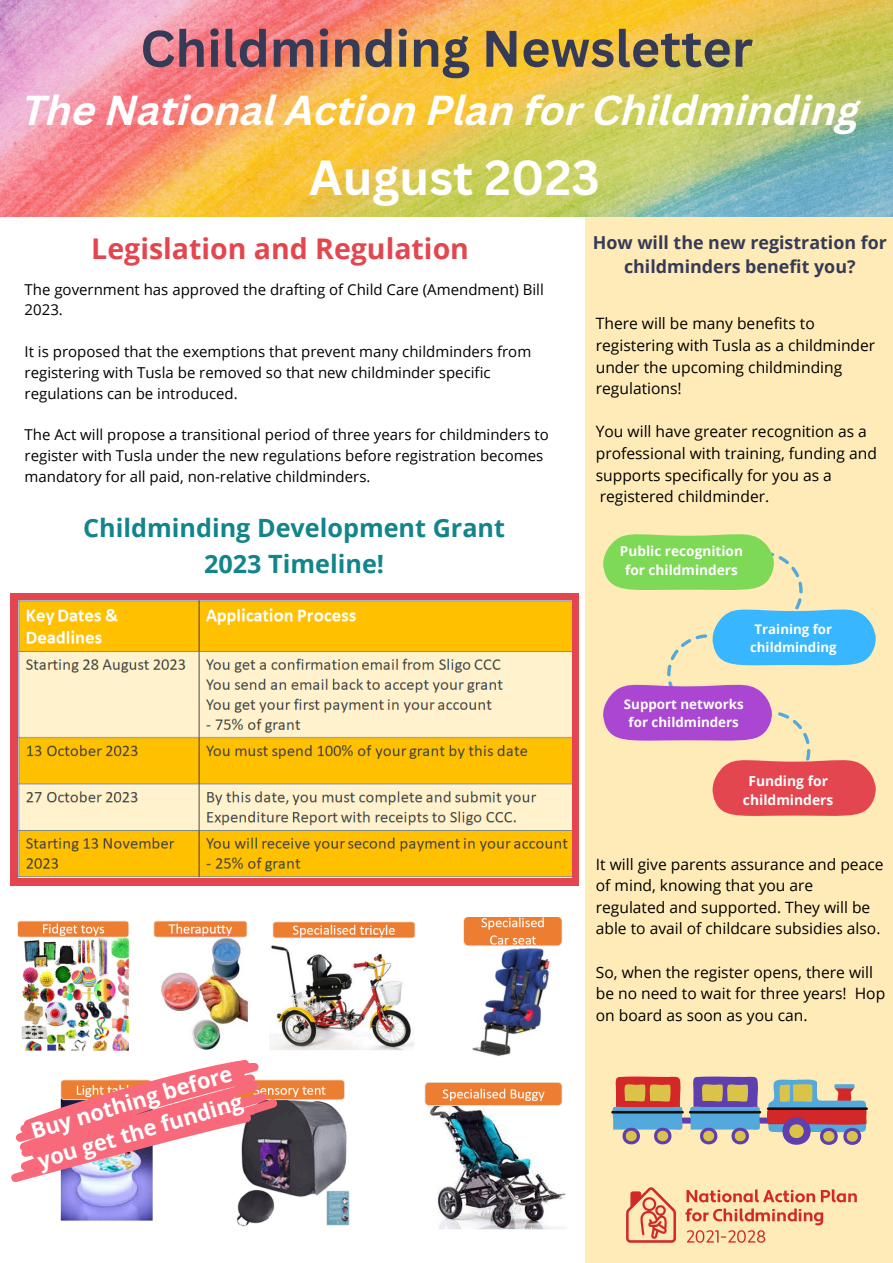
<style>
.page{position:relative;width:893px;height:1263px;background:#fff}
.page>*{position:absolute;margin:0;border:0;box-sizing:border-box;transform-origin:0 0}
.t1{font:700 50.25px "Canva Sans";color:#353b57}
.t2{font:700 48px "Canva Sans";color:#fff}
.t3{font:italic 700 40.72px "Canva Sans";color:#fff}
.t4{font:700 34.5px "Canva Sans";color:#fff}
.t5{font:700 28.5px "Open Sans";color:#e44650}
.t6{font:700 25.2px "Open Sans";color:#12858b}
.t7{font:700 21.83px/29.9px "Open Sans";color:#fff}
.t8{font:700 17.85px/24.9px "Open Sans";color:#353b57;text-align:center}
.t9{font:15.6px/21.6px "Open Sans";color:#000}
.t10{font:15px/20.9px "Open Sans";color:#000}
.t11{font:700 13.88px/19.1px "Open Sans";color:#fff;text-align:center}
.t12{font:700 13.65px "Open Sans";color:#fff}
.t13{font:700 13.35px "Open Sans";color:#fff}
.t14{font:700 13.27px/18.4px "Open Sans";color:#fff;text-align:center}
</style>
<div class="page">
<div style="left:585px;top:217px;width:308px;height:1046px;background:#ffebb7"></div>
<img style="left:626px;top:1187px;width:231px;height:56px">
<img style="left:0;top:0;width:893px;height:217px">
<div style="left:10px;top:593px;width:569px;height:293px;background:#e44650"></div>
<img style="left:18px;top:601px;width:553px;height:276px">
<img style="left:17px;top:918px;width:549px;height:312px">
<svg style="left:11px;top:1048px;width:269px;height:143px"></svg>
<svg style="left:603px;top:534px;width:273px;height:282px"></svg>
<svg style="left:611px;top:1076px;width:256px;height:69px"></svg>
<p class="t1" style="left:140px;top:13px;width:614px">Childminding Newsletter</p>
<p class="t3" style="left:22px;top:94px;width:839px">The National Action Plan for Childminding</p>
<p class="t2" style="left:309px;top:144px;width:292px">August 2023</p>
<p class="t4" style="left:357px;top:161px;width:164px">May 2023</p>
<p class="t5" style="left:91px;top:229px;width:379px">Legislation and Regulation</p>
<p class="t10" style="left:25px;top:278px;width:521px">The government has approved the drafting of Child Care (Amendment) Bill<br>2023.</p>
<p class="t10" style="left:25px;top:341px;width:508px">It is proposed that the exemptions that prevent many childminders from registering with Tusla be removed so that new childminder specific regulations can be introduced.</p>
<p class="t10" style="left:25px;top:424px;width:525px">The Act will propose a transitional period of three years for childminders to register with Tusla under the new regulations before registration becomes mandatory for all paid, non-relative childminders.</p>
<p class="t6" style="left:83px;top:510px;width:423px">Childminding Development Grant</p>
<p class="t6" style="left:204px;top:546px;width:181px">2023 Timeline!</p>
<p class="t7" style="left:25px;top:1118px;width:214px;rotate:-17deg">Buy nothing before you get the funding</p>
<p class="t8" style="left:593px;top:229px;width:295px">How will the new registration for childminders benefit you?</p>
<p class="t9" style="left:596px;top:312px;width:281px">There will be many benefits to registering with Tusla as a childminder under the upcoming childminding regulations!</p>
<p class="t9" style="left:596px;top:420px;width:283px">You will have greater recognition as a professional with training, funding and supports specifically for you as a registered childminder.</p>
<p class="t12" style="left:620px;top:541px;width:125px">Public recognition</p>
<p class="t12" style="left:625px;top:560px;width:114px">for childminders</p>
<p class="t14" style="left:750px;top:619px;width:88px">Training for childminding</p>
<p class="t13" style="left:624px;top:694px;width:121px">Support networks</p>
<p class="t13" style="left:628px;top:713px;width:112px">for childminders</p>
<p class="t11" style="left:743px;top:771px;width:92px">Funding for childminders</p>
<p class="t9" style="left:596px;top:853px;width:289px">It will give parents assurance and peace of mind, knowing that you are regulated and supported. They will be able to avail of childcare subsidies also.</p>
<p class="t9" style="left:596px;top:961px;width:291px">So, when the register opens, there will be no need to wait for three years! Hop on board as soon as you can.</p>
</div>
